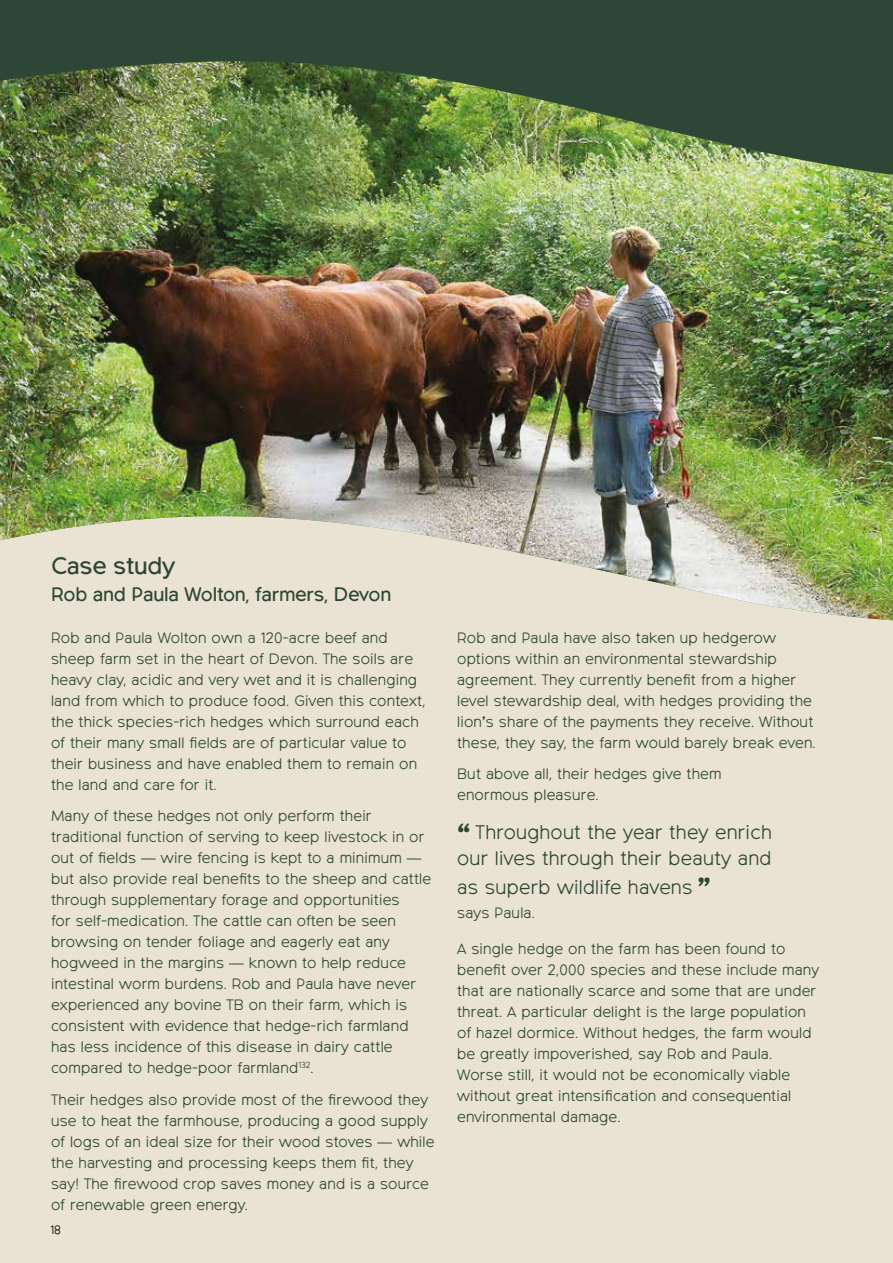
<style>
.page{position:relative;width:893px;height:1263px;background:#fff}
.page>*{position:absolute;margin:0;border:0;box-sizing:border-box;transform-origin:0 0}
.t1{font:24px "Northwoods";letter-spacing:-.015em;color:#2d4635}
.t2{font:300 19.5px/25.5px "Northwoods";letter-spacing:.015em;color:#2d4635}
.t3{font:19.5px "Northwoods";letter-spacing:-.015em;color:#2d4635}
.t4{font:300 15px/21px "Northwoods";letter-spacing:.015em;color:#2d4635}
.t5{font:300 12px "Northwoods";color:#000}
.s1{font-size:33px}
</style>
<div class="page">
<div style="left:0;top:330px;width:893px;height:933px;background:#eae2d2"></div>
<img style="left:0;top:183px;width:892px;height:437px">
<img style="left:0;top:0;width:892px;height:183px">
<hr style="left:892px;top:0;width:1px;height:846px;background:#479a36">
<h1 class="t1" style="left:51px;top:551px;width:126px">Case study</h1>
<h2 class="t3" style="left:51px;top:583px;width:342px">Rob and Paula Wolton, farmers, Devon</h2>
<p class="t4" style="left:51px;top:628px;width:376px">Rob and Paula Wolton own a 120-acre beef and sheep farm set in the heart of Devon. The soils are heavy clay, acidic and very wet and it is challenging land from which to produce food. Given this context, the thick species-rich hedges which surround each of their many small fields are of particular value to their business and have enabled them to remain on the land and care for it.</p>
<p class="t4" style="left:51px;top:806px;width:382px">Many of these hedges not only perform their traditional function of serving to keep livestock in or out of fields — wire fencing is kept to a minimum — but also provide real benefits to the sheep and cattle through supplementary forage and opportunities<br>for self-medication. The cattle can often be seen browsing on tender foliage and eagerly eat any hogweed in the margins — known to help reduce intestinal worm burdens. Rob and Paula have never experienced any bovine TB on their farm, which is consistent with evidence that hedge-rich farmland has less incidence of this disease in dairy cattle compared to hedge-poor farmland<sup>132</sup>.</p>
<p class="t4" style="left:51px;top:1090px;width:385px">Their hedges also provide most of the firewood they use to heat the farmhouse, producing a good supply of logs of an ideal size for their wood stoves — while the harvesting and processing keeps them fit, they say! The firewood crop saves money and is a source of renewable green energy.</p>
<p class="t5" style="left:50px;top:1223px;width:12px">18</p>
<p class="t4" style="left:457px;top:628px;width:360px">Rob and Paula have also taken up hedgerow options within an environmental stewardship agreement. They currently benefit from a higher level stewardship deal, with hedges providing the lion’s share of the payments they receive. Without these, they say, the farm would barely break even.</p>
<p class="t4" style="left:457px;top:764px;width:266px">But above all, their hedges give them enormous pleasure.</p>
<h2 class="t2" style="left:457px;top:821px;width:316px"><span class="s1">“</span> Throughout the year they enrich our lives through their beauty and</h2>
<h2 class="t2" style="left:457px;top:875px;width:255px">as superb wildlife havens <span class="s1">”</span></h2>
<p class="t4" style="left:457px;top:902px;width:79px">says Paula.</p>
<p class="t4" style="left:457px;top:938px;width:364px">A single hedge on the farm has been found to benefit over 2,000 species and these include many that are nationally scarce and some that are under threat. A particular delight is the large population of hazel dormice. Without hedges, the farm would be greatly impoverished, say Rob and Paula.<br>Worse still, it would not be economically viable without great intensification and consequential environmental damage.</p>
</div>
